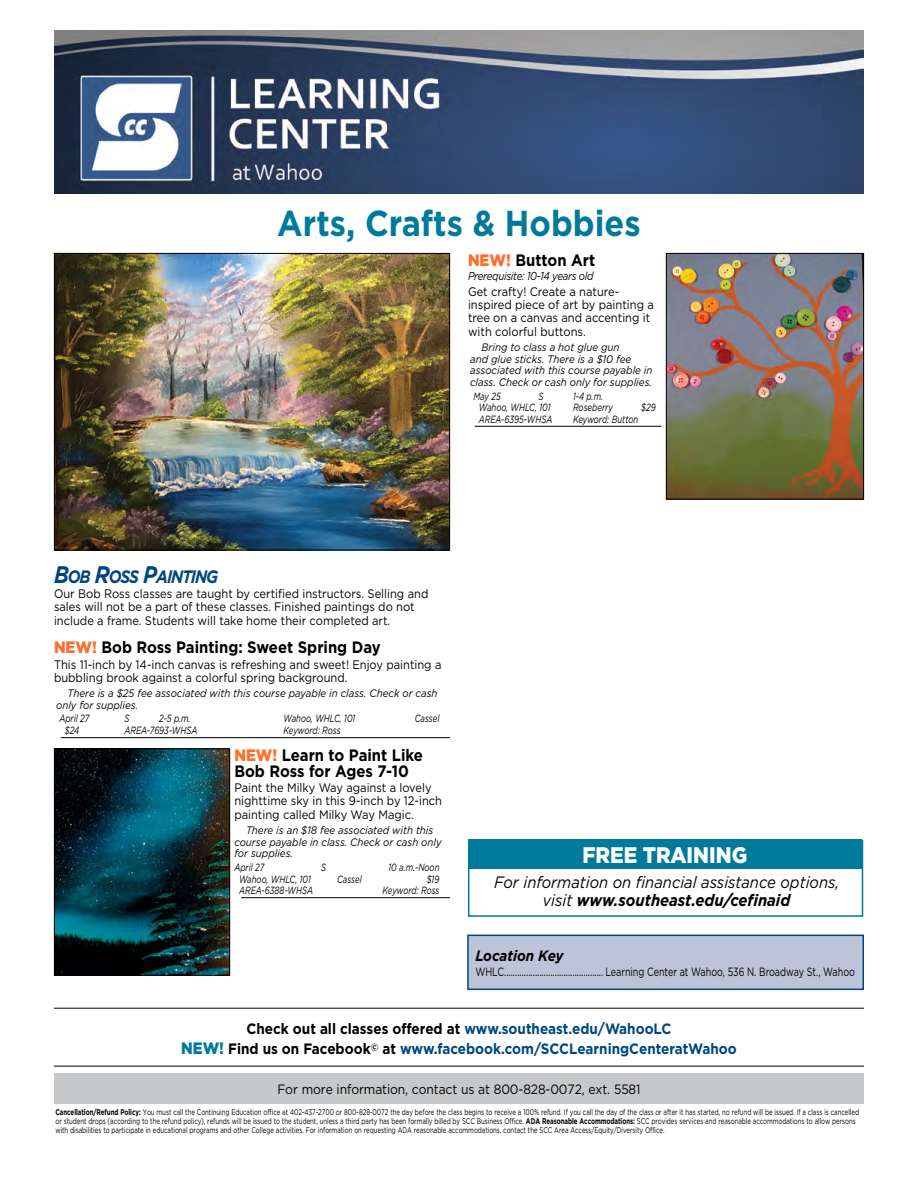
<style>
.page{position:relative;width:918px;height:1188px;background:#fff}
.page>*{position:absolute;margin:0;border:0;box-sizing:border-box;transform-origin:0 0}
.t1{font:700 36px "Gotham";color:#007a9a;scale:.9 1}
.t2{font:900 22.5px "Gotham";color:#fff;scale:.9 1}
.t3{font:italic 700 18px "Gotham";letter-spacing:-.065em;color:#00467e;scale:.86 1}
.t4{font:700 16.5px/15.8px "Gotham";color:#000;scale:.9 1}
.t5{font:italic 16.5px/18px "Gotham";color:#000;text-align:center;scale:.9 1}
.t6{font:700 15px/20.1px "Gotham";color:#00467e;text-align:center;scale:.9 1}
.t7{font:italic 700 15px "Gotham";color:#000;scale:.9 1}
.t8{font:13.5px "Gotham";letter-spacing:-.01em;color:#000;scale:.9 1}
.t9{font:12.3px/13.2px "Gotham";color:#000;scale:.9 1}
.t10{font:12px "Gotham";color:#000;scale:.75 1}
.t11{font:italic 11.55px "Gotham";letter-spacing:-.03em;color:#000;scale:.85 1}
.t12{font:italic 10.8px/11.7px "Gotham";color:#000;scale:.9 1}
.t13{font:italic 10.5px "Gotham";color:#000;scale:.75 1}
.t14{font:8.25px/9px "Gotham";letter-spacing:-.01em;color:#000;scale:.74 1}
.s1{font-weight:900;color:#ff6d2e}
.s2{font-size:24px}
.s3{font-weight:700}
.s4{color:#000}
.s5{font-weight:900;font-size:16.5px;color:#007a9a}
</style>
<div class="page">
<img style="left:54px;top:30px;width:810px;height:163px">
<hr style="left:61px;top:737px;width:389px;height:1px;background:#000">
<hr style="left:241px;top:897px;width:209px;height:1px;background:#000">
<hr style="left:475px;top:426px;width:187px;height:1px;background:#000">
<div style="left:468px;top:935px;width:395px;height:54px;background:#bdc4d9"></div>
<div style="left:467px;top:935px;width:397px;height:55px;border:2px solid #00467e"></div>
<hr style="left:54px;top:1008px;width:810px;height:1px;background:#000">
<hr style="left:54px;top:1066px;width:810px;height:1px;background:#000">
<div style="left:54px;top:1074px;width:810px;height:30px;background:#c7c8ca"></div>
<svg style="left:468px;top:839px;width:396px;height:78px"></svg>
<svg style="left:54px;top:748px;width:176px;height:228px;background:#08333c"></svg>
<img style="left:666px;top:253px;width:198px;height:247px">
<img style="left:54px;top:253px;width:396px;height:298px">
<h1 class="t1" style="left:277px;top:200px;width:405px">Arts, Crafts &amp; Hobbies</h1>
<h3 class="t4" style="left:468px;top:252px;width:143px"><span class="s1">NEW!</span> Button Art</h3>
<h3 class="t11" style="left:468px;top:268px;width:149px">Prerequisite: 10-14 years old</h3>
<h3 class="t9" style="left:468px;top:285px;width:208px">Get crafty! Create a nature&shy;inspired piece of art by painting a tree on a canvas and accenting it with colorful buttons.</h3>
<h3 class="t12" style="left:470px;top:341px;width:204px;text-indent:11px">Bring to class a hot glue gun<br>and glue sticks. There is a $10 fee associated with this course payable in class. Check or cash only for supplies.</h3>
<p class="t13" style="left:473px;top:389px;width:38px">May 25</p>
<p class="t13" style="left:539px;top:389px;width:8px">S</p>
<p class="t13" style="left:573px;top:389px;width:42px">1-4 p.m.</p>
<p class="t13" style="left:479px;top:401px;width:97px">Wahoo, WHLC, 101</p>
<p class="t13" style="left:573px;top:401px;width:55px">Roseberry</p>
<p class="t13" style="left:641px;top:401px;width:21px">$29</p>
<p class="t13" style="left:479px;top:412px;width:100px">AREA-6395-WHSA</p>
<p class="t13" style="left:573px;top:412px;width:89px">Keyword: Button</p>
<h3 class="t3" style="left:54px;top:565px;width:193px"><span class="s2">B</span>OB <span class="s2">R</span>OSS <span class="s2">P</span>AINTING</h3>
<h3 class="t9" style="left:54px;top:587px;width:418px">Our Bob Ross classes are taught by certified instructors. Selling and sales will not be a part of these classes. Finished paintings do not include a frame. Students will take home their completed art.</h3>
<h3 class="t4" style="left:54px;top:640px;width:365px"><span class="s1">NEW!</span> Bob Ross Painting: Sweet Spring Day</h3>
<h3 class="t9" style="left:54px;top:657px;width:432px">This 11-inch by 14-inch canvas is refreshing and sweet! Enjoy painting a bubbling brook against a colorful spring background.</h3>
<h3 class="t12" style="left:56px;top:687px;width:425px;text-indent:11px">There is a $25 fee associated with this course payable in class. Check or cash only for supplies.</h3>
<p class="t13" style="left:59px;top:712px;width:42px">April 27</p>
<p class="t13" style="left:125px;top:712px;width:8px">S</p>
<p class="t13" style="left:159px;top:712px;width:44px">2-5 p.m.</p>
<p class="t13" style="left:284px;top:712px;width:97px">Wahoo, WHLC, 101</p>
<p class="t13" style="left:415px;top:712px;width:35px">Cassel</p>
<p class="t13" style="left:65px;top:724px;width:21px">$24</p>
<p class="t13" style="left:125px;top:724px;width:99px">AREA-7693-WHSA</p>
<p class="t13" style="left:284px;top:724px;width:78px">Keyword: Ross</p>
<h3 class="t4" style="left:234px;top:748px;width:211px"><span class="s1">NEW!</span> Learn to Paint Like<br>Bob Ross for Ages 7-10</h3>
<h3 class="t9" style="left:234px;top:781px;width:232px">Paint the Milky Way against a lovely nighttime sky in this 9-inch by 12-inch painting called Milky Way Magic.</h3>
<h3 class="t12" style="left:234px;top:824px;width:232px;text-indent:12px">There is an $18 fee associated with this course payable in class. Check or cash only for supplies.</h3>
<p class="t13" style="left:234px;top:861px;width:42px">April 27</p>
<p class="t13" style="left:321px;top:861px;width:8px">S</p>
<p class="t13" style="left:388px;top:861px;width:70px">10 a.m.-Noon</p>
<p class="t13" style="left:239px;top:872px;width:97px">Wahoo, WHLC, 101</p>
<p class="t13" style="left:337px;top:872px;width:35px">Cassel</p>
<p class="t13" style="left:427px;top:872px;width:19px">$19</p>
<p class="t13" style="left:239px;top:884px;width:100px">AREA-6388-WHSA</p>
<p class="t13" style="left:382px;top:884px;width:78px">Keyword: Ross</p>
<h2 class="t2" style="left:583px;top:840px;width:185px">FREE TRAINING</h2>
<h3 class="t5" style="left:494px;top:873px;width:385px">For information on financial assistance options, visit <span class="s3">www.southeast.edu/cefinaid</span></h3>
<h3 class="t7" style="left:475px;top:946px;width:99px">Location Key</h3>
<h3 class="t10" style="left:475px;top:964px;width:508px">WHLC............................................. Learning Center at Wahoo, 536 N. Broadway St., Wahoo</h3>
<h3 class="t6" style="left:181px;top:1018px;width:619px"><span class="s4">Check out all classes offered at</span> www.southeast.edu/WahooLC<br><span class="s5">NEW!</span> <span class="s4">Find us on Facebook</span><sup>©</sup> <span class="s4">at</span> www.facebook.com/SCCLearningCenteratWahoo</h3>
<h3 class="t8" style="left:277px;top:1081px;width:405px">For more information, contact us at 800-828-0072, ext. 5581</h3>
<p class="t14" style="left:56px;top:1108px;width:1087px"><span class="s3">Cancellation/Refund Policy:</span> You must call the Continuing Education office at 402-437-2700 or 800-828-0072 the day before the class begins to receive a 100% refund. If you call the day of the class or after it has started, no refund will be issued. If a class is cancelled or student drops (according to the refund policy), refunds will be issued to the student, unless a third party has been formally billed by SCC Business Office. <span class="s3">ADA Reasonable Accommodations:</span> SCC provides services and reasonable accommodations to allow persons with disabilities to participate in educational programs and other College activities. For information on requesting ADA reasonable accommodations, contact the SCC Area Access/Equity/Diversity Office.</p>
</div>
